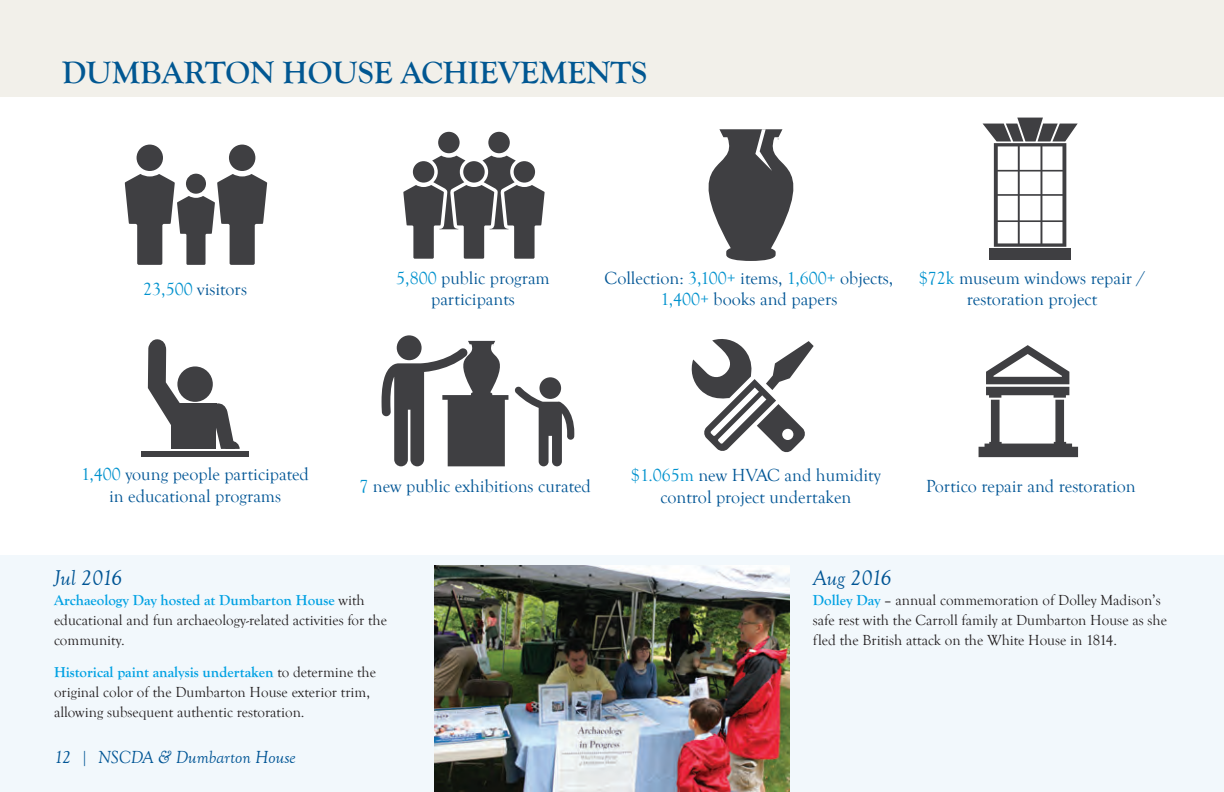
<style>
.page{position:relative;width:1224px;height:792px;background:#fff}
.page>*{position:absolute;margin:0;border:0;box-sizing:border-box;transform-origin:0 0}
.t1{font:700 32px "Goudy Old Style T";color:#015792}
.t2{font:italic 22px "Goudy Old Style T";color:#005595}
.t3{font:18px/21.6px "Goudy Old Style T";color:#005595;text-align:center}
.t4{font:italic 18px "Goudy Old Style T";color:#005595}
.t5{font:15px/20px "Goudy Old Style T";color:#231f20}
.s1{color:#0092ce}
.s2{font-weight:700;color:#00a1e3}
</style>
<div class="page">
<div style="left:0;top:556px;width:1224px;height:236px;background:#f2f8fc"></div>
<div style="left:0;top:0;width:1224px;height:97px;background:#f2f0ea"></div>
<img style="left:435px;top:566px;width:355px;height:226px">
<svg style="left:979px;top:345px;width:99px;height:112px"></svg>
<div style="left:438px;top:132px;width:22px;height:21px;background:#3f3f42;border-radius:50%"></div>
<div style="left:488px;top:132px;width:22px;height:21px;background:#3f3f42;border-radius:50%"></div>
<svg style="left:403px;top:156px;width:142px;height:103px"></svg>
<div style="left:413px;top:161px;width:21px;height:22px;background:#3f3f42;border-radius:50%"></div>
<div style="left:177px;top:366px;width:36px;height:36px;background:#3f3f42;border-radius:50%"></div>
<div style="left:141px;top:452px;width:108px;height:5px;background:#3f3f42"></div>
<div style="left:171px;top:403px;width:45px;height:46px;background:#3f3f42"></div>
<svg style="left:148px;top:339px;width:41px;height:86px"></svg>
<svg style="left:216px;top:403px;width:24px;height:46px"></svg>
<svg style="left:708px;top:129px;width:86px;height:132px"></svg>
<div style="left:989px;top:248px;width:82px;height:12px;background:#3f3f42"></div>
<svg style="left:983px;top:118px;width:95px;height:129px"></svg>
<svg style="left:691px;top:339px;width:123px;height:114px"></svg>
<div style="left:397px;top:335px;width:25px;height:25px;background:#3f3f42;border-radius:50%"></div>
<svg style="left:382px;top:341px;width:192px;height:125px"></svg>
<div style="left:229px;top:145px;width:26px;height:26px;background:#3f3f42;border-radius:50%"></div>
<svg style="left:125px;top:174px;width:142px;height:91px"></svg>
<div style="left:137px;top:145px;width:26px;height:26px;background:#3f3f42;border-radius:50%"></div>
<h1 class="t1" style="left:62px;top:54px;width:587px">DUMBARTON HOUSE ACHIEVEMENTS</h1>
<p class="t3" style="left:143px;top:278px;width:105px"><span class="s1">23,500</span> visitors</p>
<p class="t3" style="left:396px;top:268px;width:155px"><span class="s1">5,800</span> public program participants</p>
<p class="t3" style="left:605px;top:267px;width:290px">Collection: <span class="s1">3,100+</span> items, <span class="s1">1,600+</span> objects,<br><span class="s1">1,400+</span> books and papers</p>
<p class="t3" style="left:919px;top:268px;width:228px"><span class="s1">$72k</span> museum windows repair / restoration project</p>
<p class="t3" style="left:81px;top:464px;width:229px"><span class="s1">1,400</span> young people participated in educational programs</p>
<p class="t3" style="left:359px;top:476px;width:233px"><span class="s1">7</span> new public exhibitions curated</p>
<p class="t3" style="left:631px;top:465px;width:251px"><span class="s1">$1.065m</span> new HVAC and humidity control project undertaken</p>
<p class="t3" style="left:926px;top:475px;width:211px">Portico repair and restoration</p>
<h2 class="t2" style="left:54px;top:566px;width:70px">Jul 2016</h2>
<p class="t5" style="left:54px;top:591px;width:335px"><span class="s2">Archaeology Day hosted at Dumbarton House</span> with educational and fun archaeology-related activities for the community.</p>
<p class="t5" style="left:54px;top:663px;width:324px"><span class="s2">Historical paint analysis undertaken</span> to determine the original color of the Dumbarton House exterior trim, allowing subsequent authentic restoration.</p>
<p class="t4" style="left:54px;top:748px;width:243px">12 | NSCDA &amp; Dumbarton House</p>
<h2 class="t2" style="left:813px;top:566px;width:80px">Aug 2016</h2>
<p class="t5" style="left:813px;top:591px;width:356px"><span class="s2">Dolley Day</span> – annual commemoration of Dolley Madison’s safe rest with the Carroll family at Dumbarton House as she fled the British attack on the White House in 1814.</p>
</div>
